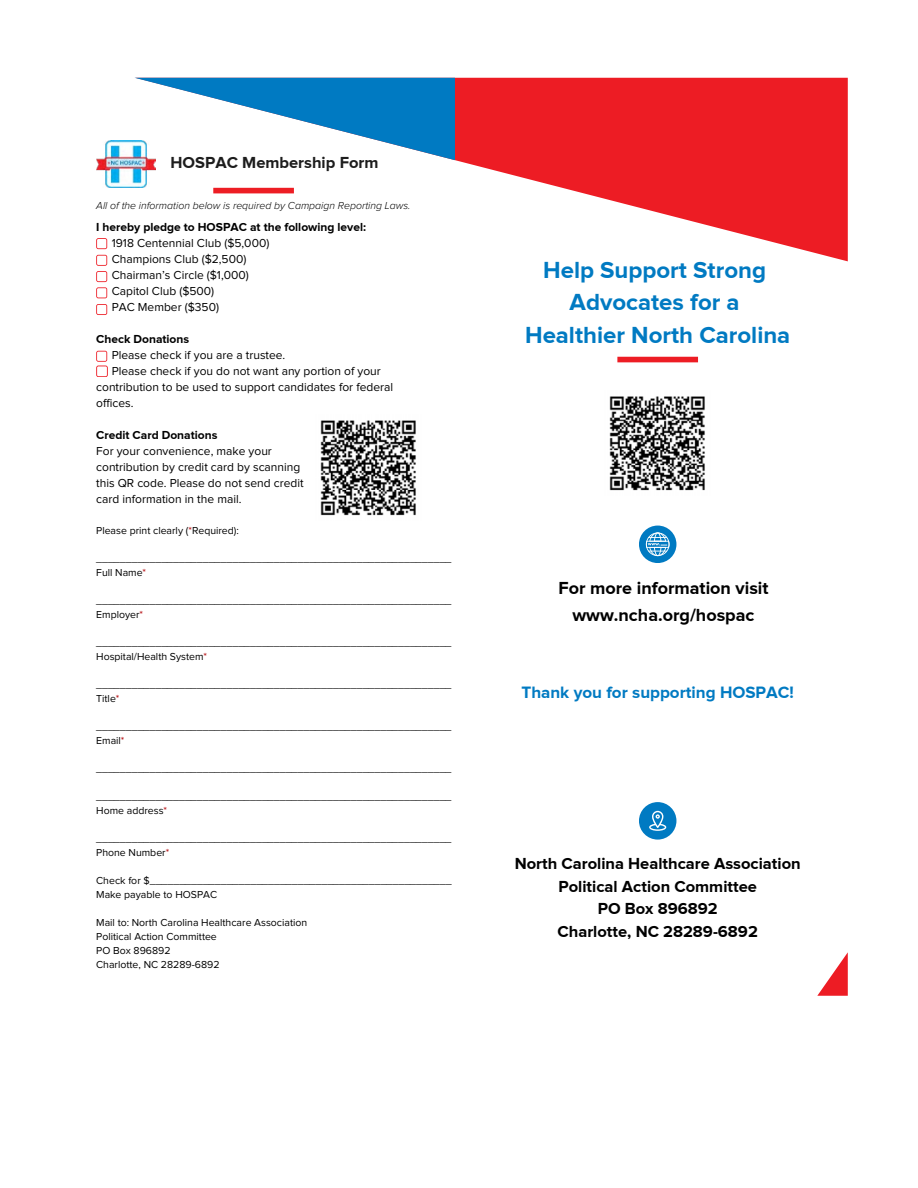
<style>
.page{position:relative;width:918px;height:1188px;background:#fff}
.page>*{position:absolute;margin:0;border:0;box-sizing:border-box;transform-origin:0 0}
.t1{font:700 24px/32.7px "Proxima Nova";color:#007ac2;text-align:center}
.t2{font:700 18px/26.8px "Proxima Nova";color:#000;text-align:center}
.t3{font:700 16.95px "Proxima Nova";color:#007ac2}
.t4{font:700 16.5px/22.5px "Proxima Nova";color:#000;text-align:center}
.t5{font:700 16.5px "Proxima Nova";color:#1d1d1d}
.t6{font:12px/16px "Proxima Nova";color:#000}
.t7{font:700 12px "Proxima Nova";color:#000}
.t8{font:10.5px/14px "Proxima Nova";color:#000}
.t9{font:italic 300 10.5px "Proxima Nova";color:#000}
.s1{color:#b20307}
</style>
<div class="page">
<svg style="left:135px;top:78px;width:713px;height:183px;fill:#ed1c24"></svg>
<svg style="left:817px;top:952px;width:31px;height:44px"></svg>
<div style="left:639px;top:802px;width:37px;height:38px;background:#007ac2;border-radius:19px"></div>
<svg style="left:649px;top:811px;width:17px;height:20px"></svg>
<div style="left:639px;top:526px;width:37px;height:37px;background:#007ac2;border-radius:19px"></div>
<svg style="left:646px;top:533px;width:24px;height:23px"></svg>
<div style="left:617px;top:357px;width:81px;height:5px;background:#ed1d24"></div>
<div style="left:213px;top:188px;width:81px;height:5px;background:#ed1d24"></div>
<img style="left:96px;top:140px;width:60px;height:47px">
<svg style="left:96px;top:238px;width:11px;height:11px"></svg>
<svg style="left:134px;top:78px;width:321px;height:82px"></svg>
<svg style="left:96px;top:255px;width:11px;height:43px"></svg>
<svg style="left:96px;top:304px;width:11px;height:11px"></svg>
<svg style="left:96px;top:351px;width:11px;height:26px"></svg>
<img style="left:320px;top:420px;width:96px;height:96px">
<img style="left:609px;top:396px;width:96px;height:95px">
<h3 class="t5" style="left:171px;top:153px;width:209px">HOSPAC Membership Form</h3>
<p class="t9" style="left:96px;top:200px;width:316px">All of the information below is required by Campaign Reporting Laws.</p>
<p class="t7" style="left:96px;top:221px;width:271px">I hereby pledge to HOSPAC at the following level:</p>
<p class="t6" style="left:112px;top:236px;width:159px">1918 Centennial Club ($5,000)<br>Champions Club ($2,500)<br>Chairman’s Circle ($1,000)<br>Capitol Club ($500)<br>PAC Member ($350)</p>
<p class="t7" style="left:96px;top:333px;width:94px">Check Donations</p>
<p class="t6" style="left:112px;top:348px;width:175px">Please check if you are a trustee.</p>
<p class="t6" style="left:112px;top:364px;width:271px">Please check if you do not want any portion of your</p>
<p class="t6" style="left:96px;top:380px;width:298px">contribution to be used to support candidates for federal</p>
<p class="t6" style="left:96px;top:396px;width:39px">offices.</p>
<p class="t7" style="left:96px;top:428px;width:123px">Credit Card Donations</p>
<p class="t6" style="left:96px;top:444px;width:209px">For your convenience, make your contribution by credit card by scanning this QR code. Please do not send credit card information in the mail.</p>
<p class="t8" style="left:96px;top:524px;width:144px">Please print clearly (<span class="s1">*</span>Required):</p>
<p class="t8" style="left:96px;top:552px;width:357px">____________________________________________________________<br>Full Name<span class="s1">*</span></p>
<p class="t8" style="left:96px;top:594px;width:357px">____________________________________________________________<br>Employer<span class="s1">*</span></p>
<p class="t8" style="left:96px;top:636px;width:357px">____________________________________________________________<br>Hospital/Health System<span class="s1">*</span></p>
<p class="t8" style="left:96px;top:678px;width:357px">____________________________________________________________<br>Title<span class="s1">*</span></p>
<p class="t8" style="left:96px;top:720px;width:357px">____________________________________________________________<br>Email<span class="s1">*</span></p>
<p class="t8" style="left:96px;top:762px;width:357px">____________________________________________________________</p>
<p class="t8" style="left:96px;top:790px;width:357px">____________________________________________________________<br>Home address<span class="s1">*</span></p>
<p class="t8" style="left:96px;top:832px;width:357px">____________________________________________________________<br>Phone Number<span class="s1">*</span></p>
<p class="t8" style="left:96px;top:874px;width:357px">Check for $___________________________________________________<br>Make payable to HOSPAC</p>
<p class="t8" style="left:96px;top:916px;width:213px">Mail to: North Carolina Healthcare Association<br>Political Action Committee<br>PO Box 896892<br>Charlotte, NC 28289-6892</p>
<h1 class="t1" style="left:525px;top:253px;width:267px">Help Support Strong<br>Advocates for a<br>Healthier North Carolina</h1>
<h2 class="t2" style="left:558px;top:574px;width:212px">For more information visit www.ncha.org/hospac</h2>
<h3 class="t3" style="left:521px;top:683px;width:274px">Thank you for supporting HOSPAC!</h3>
<h3 class="t4" style="left:515px;top:852px;width:288px">North Carolina Healthcare Association<br>Political Action Committee<br>PO Box 896892<br>Charlotte, NC 28289-6892</h3>
</div>
